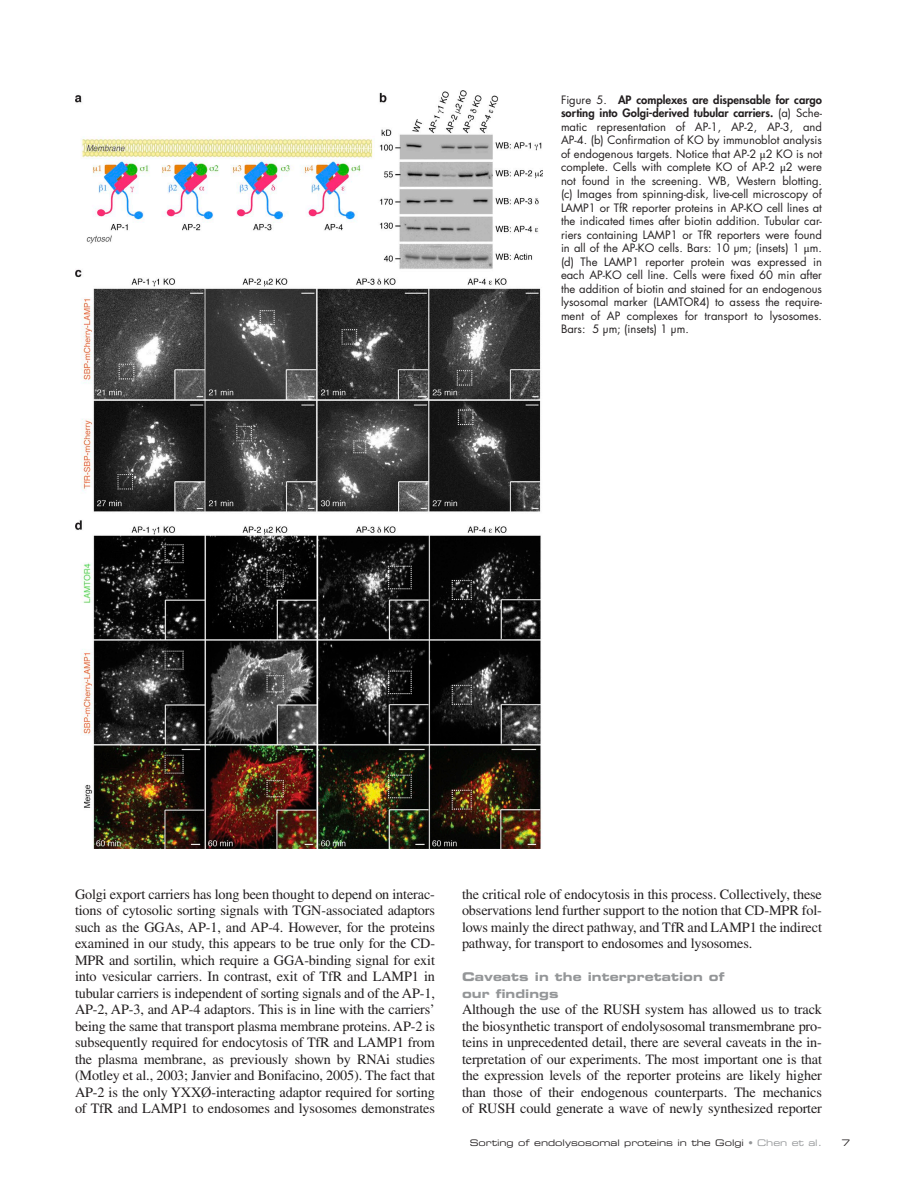
<style>
.page{position:relative;width:918px;height:1188px;background:#fff}
.page>*{position:absolute;margin:0;border:0;box-sizing:border-box;transform-origin:0 0}
.t1{font:14.25px/16.5px "Times LT Std";letter-spacing:-.01em;color:#231f20;text-align:justify}
.t2{font:12px/16.5px "Eurostile LT Std Bold Ex 2";letter-spacing:.005em;color:#949698}
.t3{font:11.25px/13.5px "Futura Std";color:#231f20;text-align:justify}
.t4{font:9px "Eurostile LT Std Ex 2";color:#231f20}
.s1{font-weight:800}
.s2{font-family:"STIX General"}
.s3{color:#949698}
</style>
<div class="page">
<img style="left:75px;top:90px;width:468px;height:758px">
<p class="t3" style="left:561px;top:93px;width:263px">Figure 5. <span class="s1">AP complexes are dispensable for cargo sorting into Golgi-derived tubular carriers.</span> (a) Sche&shy;matic representation of AP-1, AP-2, AP-3, and AP-4. (b) Confirmation of KO by immunoblot analysis of endogenous targets. Notice that AP-2 <span class="s2">μ</span>2 KO is not complete. Cells with complete KO of AP-2 <span class="s2">μ</span>2 were not found in the screening. WB, Western blotting. (c) Images from spinning-disk, live-cell microscopy of LAMP1 or TfR reporter proteins in AP-KO cell lines at the indicated times after biotin addition. Tubular car&shy;riers containing LAMP1 or TfR reporters were found in all of the AP-KO cells. Bars: 10 µm; (insets) 1 <span class="s2">μ</span>m. (d) The LAMP1 reporter protein was expressed in each AP-KO cell line. Cells were fixed 60 min after the addition of biotin and stained for an endogenous lysosomal marker (LAMTOR4) to assess the require&shy;ment of AP complexes for transport to lysosomes.<br>Bars: 5 µm; (insets) 1 µm.</p>
<p class="t1" style="left:75px;top:885px;width:362px">Golgi export carriers has long been thought to depend on interac&shy;tions of cytosolic sorting signals with TGN-associated adaptors such as the GGAs, AP-1, and AP-4. However, for the proteins examined in our study, this appears to be true only for the CD-MPR and sortilin, which require a GGA-binding signal for exit into vesicular carriers. In contrast, exit of TfR and LAMP1 in tubular carriers is independent of sorting signals and of the AP-1, AP-2, AP-3, and AP-4 adaptors. This is in line with the carriers’ being the same that transport plasma membrane proteins. AP-2 is subsequently required for endocytosis of TfR and LAMP1 from the plasma membrane, as previously shown by RNAi studies (Motley et al., 2003; Janvier and Bonifacino, 2005). The fact that AP-2 is the only YXXØ-interacting adaptor required for sorting of TfR and LAMP1 to endosomes and lysosomes demonstrates</p>
<p class="t1" style="left:462px;top:885px;width:362px">the critical role of endocytosis in this process. Collectively, these observations lend further support to the notion that CD-MPR fol&shy;lows mainly the direct pathway, and TfR and LAMP1 the indirect pathway, for transport to endosomes and lysosomes.</p>
<p class="t2" style="left:462px;top:968px;width:264px">Caveats in the interpretation of our findings</p>
<p class="t1" style="left:462px;top:1001px;width:362px">Although the use of the RUSH system has allowed us to track the biosynthetic transport of endolysosomal transmembrane pro&shy;teins in unprecedented detail, there are several caveats in the in&shy;terpretation of our experiments. The most important one is that the expression levels of the reporter proteins are likely higher than those of their endogenous counterparts. The mechanics of RUSH could generate a wave of newly synthesized reporter</p>
<p class="t4" style="left:470px;top:1136px;width:354px">Sorting of endolysosomal proteins in the Golgi <span class="s3">• Chen et al.</span></p>
<p class="t4" style="left:841px;top:1136px;width:10px">7</p>
</div>
